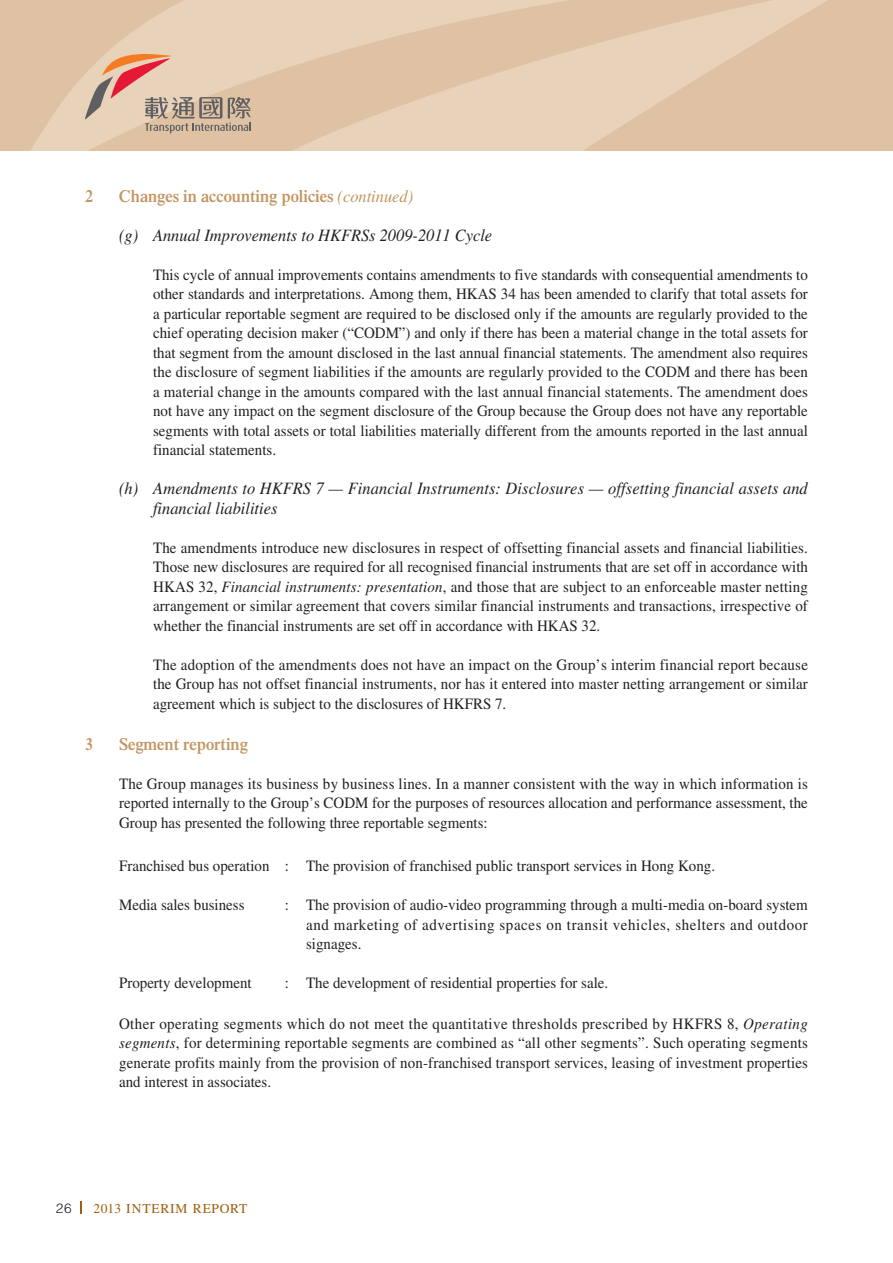
<style>
.page{position:relative;width:893px;height:1263px;background:#fff}
.page>*{position:absolute;margin:0;border:0;box-sizing:border-box;transform-origin:0 0}
.t1{font:italic 17.25px/19.5px "Times";letter-spacing:.005em;color:#231f20;scale:.95 1}
.t2{font:600 17.25px "Times";color:#c29460;scale:.95 1}
.t3{font:15.75px/19.5px "Times";color:#231f20;text-align:justify;scale:.95 1}
.t4{font:13.5px "Times";letter-spacing:.05em;color:#9c5f0d}
.t5{font:300 13.5px "Helvetica";color:#231f20}
.s1{font-weight:400;font-style:italic}
.s2{font-style:italic}
</style>
<div class="page">
<div style="left:0;top:0;width:893px;height:151px;background:#dfc2a3"></div>
<svg style="left:30px;top:0;width:262px;height:151px"></svg>
<svg style="left:292px;top:0;width:536px;height:151px"></svg>
<svg style="left:81px;top:1201px;width:1px;height:13px"></svg>
<svg style="left:85px;top:54px;width:166px;height:79px"></svg>
<p class="t2" style="left:85px;top:189px;width:10px">2</p>
<p class="t2" style="left:119px;top:189px;width:311px">Changes in accounting policies <span class="s1">(continued)</span></p>
<p class="t1" style="left:119px;top:227px;width:394px">(g) Annual Improvements to HKFRSs 2009-2011 Cycle</p>
<p class="t3" style="left:153px;top:266px;width:691px">This cycle of annual improvements contains amendments to five standards with consequential amendments to other standards and interpretations. Among them, HKAS 34 has been amended to clarify that total assets for a particular reportable segment are required to be disclosed only if the amounts are regularly provided to the chief operating decision maker (“CODM”) and only if there has been a material change in the total assets for that segment from the amount disclosed in the last annual financial statements. The amendment also requires the disclosure of segment liabilities if the amounts are regularly provided to the CODM and there has been a material change in the amounts compared with the last annual financial statements. The amendment does not have any impact on the segment disclosure of the Group because the Group does not have any reportable segments with total assets or total liabilities materially different from the amounts reported in the last annual financial statements.</p>
<p class="t1" style="left:153px;top:480px;width:691px;text-indent:-34px">(h) Amendments to HKFRS 7 — Financial Instruments: Disclosures — offsetting financial assets and financial liabilities</p>
<p class="t3" style="left:153px;top:539px;width:691px">The amendments introduce new disclosures in respect of offsetting financial assets and financial liabilities.<br>Those new disclosures are required for all recognised financial instruments that are set off in accordance with HKAS 32, <span class="s2">Financial instruments: presentation</span>, and those that are subject to an enforceable master netting arrangement or similar agreement that covers similar financial instruments and transactions, irrespective of whether the financial instruments are set off in accordance with HKAS 32.</p>
<p class="t3" style="left:153px;top:656px;width:691px">The adoption of the amendments does not have an impact on the Group’s interim financial report because the Group has not offset financial instruments, nor has it entered into master netting arrangement or similar agreement which is subject to the disclosures of HKFRS 7.</p>
<p class="t2" style="left:85px;top:737px;width:10px">3</p>
<p class="t2" style="left:119px;top:737px;width:137px">Segment reporting</p>
<p class="t3" style="left:119px;top:775px;width:727px">The Group manages its business by business lines. In a manner consistent with the way in which information is reported internally to the Group’s CODM for the purposes of resources allocation and performance assessment, the Group has presented the following three reportable segments:</p>
<p class="t3" style="left:119px;top:857px;width:629px">Franchised bus operation : The provision of franchised public transport services in Hong Kong.</p>
<p class="t3" style="left:119px;top:896px;width:134px">Media sales business</p>
<p class="t3" style="left:306px;top:896px;width:530px;text-indent:-21px">: The provision of audio-video programming through a multi-media on-board system and marketing of advertising spaces on transit vehicles, shelters and outdoor signages.</p>
<p class="t3" style="left:119px;top:974px;width:141px">Property development</p>
<p class="t3" style="left:285px;top:974px;width:342px">: The development of residential properties for sale.</p>
<p class="t3" style="left:119px;top:1015px;width:727px">Other operating segments which do not meet the quantitative thresholds prescribed by HKFRS 8, <span class="s2">Operating segments</span>, for determining reportable segments are combined as “all other segments”. Such operating segments generate profits mainly from the provision of non-franchised transport services, leasing of investment properties and interest in associates.</p>
<p class="t5" style="left:56px;top:1203px;width:17px">26</p>
<p class="t4" style="left:94px;top:1203px;width:155px">2013 INTERIM REPORT</p>
</div>
